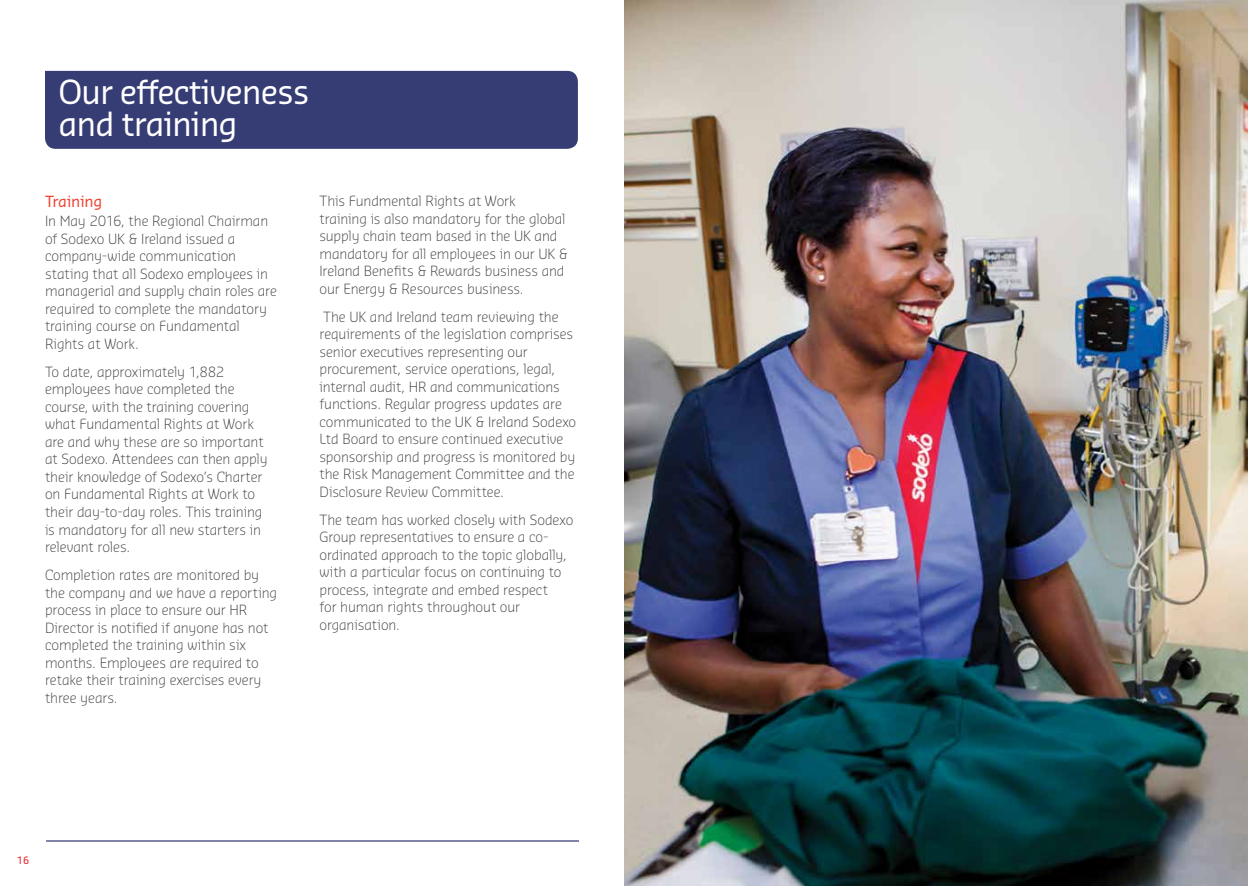
<style>
.page{position:relative;width:1248px;height:886px;background:#fff}
.page>*{position:absolute;margin:0;border:0;box-sizing:border-box;transform-origin:0 0}
.t1{font:32.5px/32.5px "Sansa Pro";letter-spacing:-.03em;color:#fff}
.t2{font:15px "Sansa Pro";letter-spacing:-.01em;color:#ef4130}
.t3{font:300 13.75px/17.5px "Sansa Pro";letter-spacing:-.005em;color:#414042}
.t4{font:10px "Sansa Pro";color:#ed1d24}
</style>
<div class="page">
<hr style="left:46px;top:840px;width:533px;height:1px;background:#363c74">
<div style="left:45px;top:71px;width:533px;height:78px;background:#363c74"></div>
<img style="left:624px;top:0;width:623px;height:886px">
<h1 class="t1" style="left:58px;top:74px;width:253px">Our effectiveness and training</h1>
<p class="t2" style="left:45px;top:191px;width:59px">Training</p>
<p class="t3" style="left:45px;top:212px;width:233px">In May 2016, the Regional Chairman of Sodexo UK &amp; Ireland issued a company-wide communication stating that all Sodexo employees in managerial and supply chain roles are required to complete the mandatory training course on Fundamental<br>Rights at Work.</p>
<p class="t3" style="left:45px;top:363px;width:224px">To date, approximately 1,882 employees have completed the course, with the training covering what Fundamental Rights at Work are and why these are so important at Sodexo. Attendees can then apply their knowledge of Sodexo’s Charter on Fundamental Rights at Work to their day-to-day roles. This training is mandatory for all new starters in relevant roles.</p>
<p class="t3" style="left:45px;top:566px;width:233px">Completion rates are monitored by the company and we have a reporting process in place to ensure our HR<br>Director is notified if anyone has not completed the training within six months. Employees are required to retake their training exercises every three years.</p>
<p class="t3" style="left:319px;top:192px;width:250px">This Fundmental Rights at Work<br>training is also mandatory for the global supply chain team based in the UK and mandatory for all employees in our UK &amp; Ireland Benefits &amp; Rewards business and our Energy &amp; Resources business.</p>
<p class="t3" style="left:319px;top:307px;width:258px">The UK and Ireland team reviewing the requirements of the legislation comprises senior executives representing our procurement, service operations, legal, internal audit, HR and communications functions. Regular progress updates are communicated to the UK &amp; Ireland Sodexo Ltd Board to ensure continued executive sponsorship and progress is monitored by the Risk Management Committee and the Disclosure Review Committee.</p>
<p class="t3" style="left:319px;top:511px;width:255px">The team has worked closely with Sodexo Group representatives to ensure a co&shy;ordinated approach to the topic globally, with a particular focus on continuing to process, integrate and embed respect<br>for human rights throughout our organisation.</p>
<p class="t4" style="left:17px;top:854px;width:14px">16</p>
</div>
